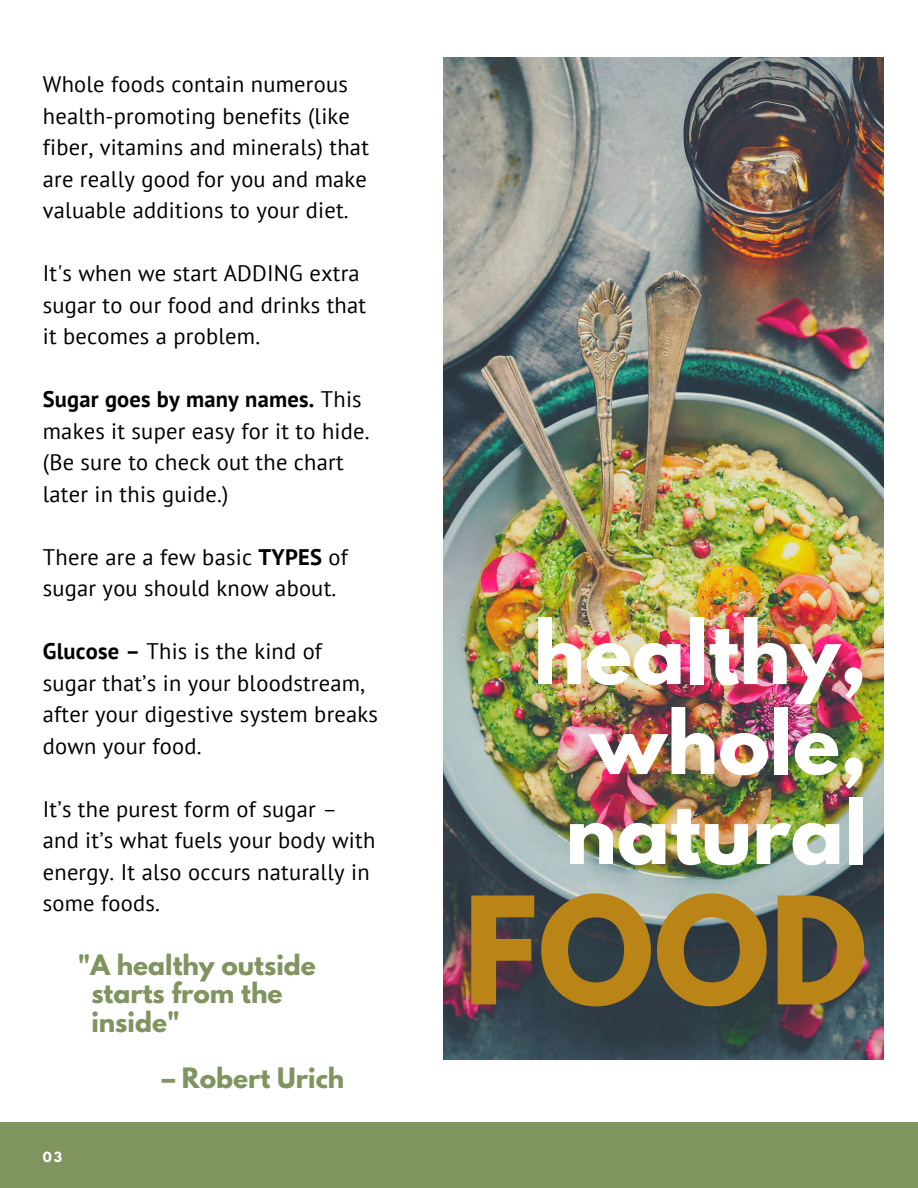
<style>
.page{position:relative;width:918px;height:1188px;background:#fff}
.page>*{position:absolute;margin:0;border:0;box-sizing:border-box;transform-origin:0 0}
.t1{font:700 132px "League Spartan";color:#ba8416}
.t2{font:700 77.85px/90px "League Spartan";color:#fff;text-align:right}
.t3{font:700 24.9px "League Spartan";color:#7f945f}
.t4{font:22.5px/31.5px "PT Sans";letter-spacing:.01em;color:#000}
.t5{font:700 12.45px "League Spartan";color:#fff}
.s1{font-weight:700}
</style>
<div class="page">
<img style="left:443px;top:57px;width:440px;height:1002px">
<div style="left:0;top:1123px;width:918px;height:65px;background:#7f945f"></div>
<p class="t4" style="left:43px;top:68px;width:328px">Whole foods contain numerous health-promoting benefits (like fiber, vitamins and minerals) that are really good for you and make valuable additions to your diet.</p>
<p class="t4" style="left:43px;top:257px;width:325px">It's when we start ADDING extra sugar to our food and drinks that it becomes a problem.</p>
<p class="t4" style="left:43px;top:383px;width:328px"><span class="s1">Sugar goes by many names.</span> This makes it super easy for it to hide. (Be sure to check out the chart later in this guide.)</p>
<p class="t4" style="left:43px;top:541px;width:307px">There are a few basic <span class="s1">TYPES</span> of sugar you should know about.</p>
<p class="t4" style="left:43px;top:635px;width:337px"><span class="s1">Glucose –</span> This is the kind of sugar that’s in your bloodstream, after your digestive system breaks down your food.</p>
<p class="t4" style="left:43px;top:793px;width:334px">It’s the purest form of sugar – and it’s what fuels your body with energy. It also occurs naturally in some foods.</p>
<p class="t3" style="left:78px;top:953px;width:240px">"A healthy outside</p>
<p class="t3" style="left:91px;top:981px;width:193px">starts from the</p>
<p class="t3" style="left:91px;top:1009px;width:90px">inside"</p>
<p class="t3" style="left:162px;top:1065px;width:184px">– Robert Urich</p>
<p class="t5" style="left:43px;top:1151px;width:21px">03</p>
<p class="t2" style="left:534px;top:618px;width:335px">healthy, whole, natural</p>
<p class="t1" style="left:463px;top:886px;width:405px">FOOD</p>
</div>
